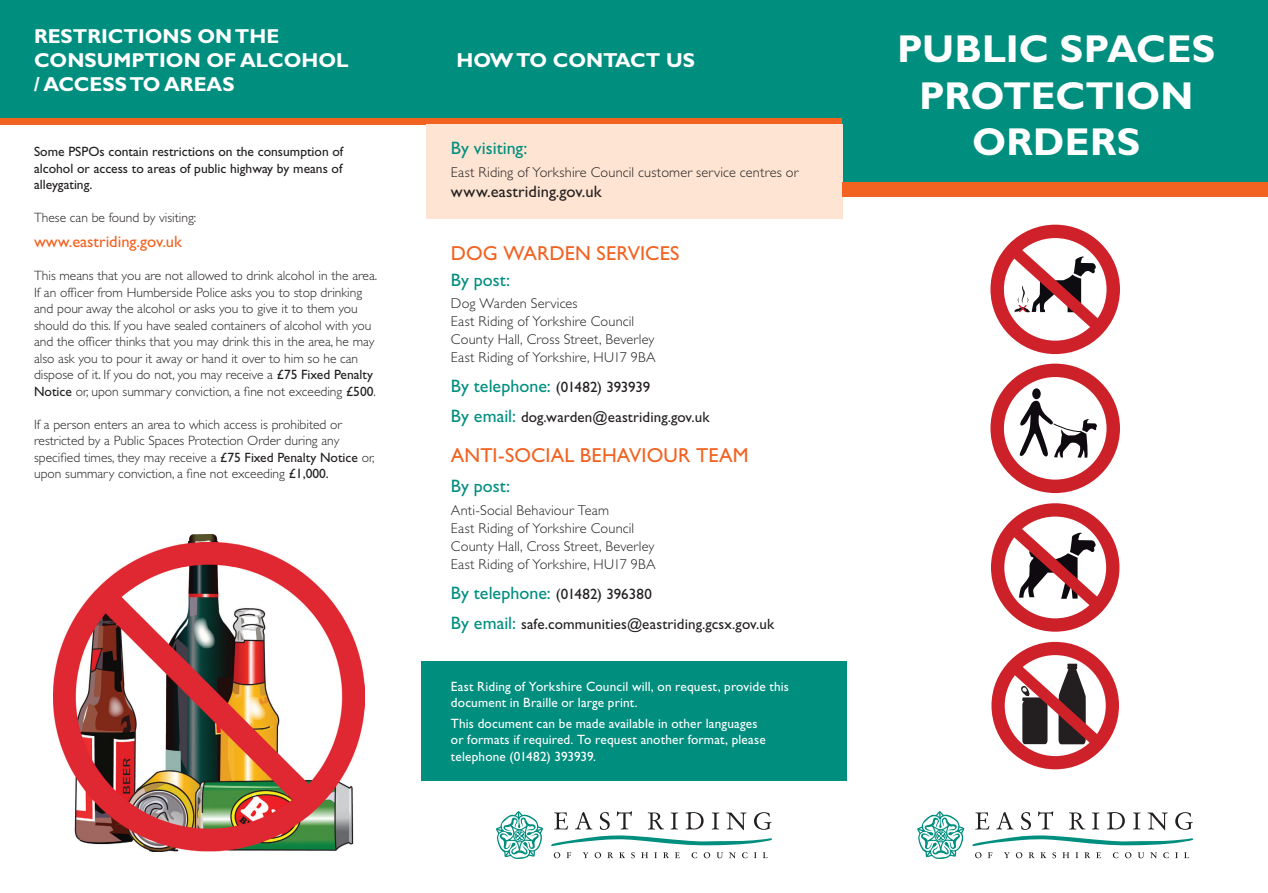
<style>
.page{position:relative;width:1268px;height:893px;background:#fff}
.page>*{position:absolute;margin:0;border:0;box-sizing:border-box;transform-origin:0 0}
.t1{font:700 39px/46.5px "Gill Sans Std";color:#fff;text-align:center}
.t2{font:700 20.25px/24.3px "Gill Sans Std";color:#fff}
.t3{font:20.25px "Gill Sans Std";letter-spacing:.005em;color:#f26221}
.t4{font:18px "Gill Sans Std";color:#008e7f}
.t5{font:16.5px "Gill Sans Std";letter-spacing:.005em;color:#231f20}
.Body_Text_2{font:16.5px "Gill Sans Std";color:#f26221}
.t6{font:15px "Gill Sans Std";letter-spacing:.01em;color:#231f20}
.t7{font:15px "Gill Sans Std";letter-spacing:-.01em;color:#231f20}
.Heading_1{font:300 14.25px/18px "Gill Sans Std";letter-spacing:.015em;color:#231f20}
.Body_Text_2-2{font:300 13.5px/16.5px "Gill Sans Std";color:#231f20}
.t8{font:13.5px/16.5px "Gill Sans Std";letter-spacing:.01em;color:#fff}
.Body_Text_2-3{font:13.5px/16.5px "Gill Sans Std";color:#231f20;text-align:justify}
.s1{font-weight:400}
.s2{font-size:18px;color:#008e7f}
</style>
<div class="page">
<div style="left:0;top:92px;width:842px;height:32px;background:linear-gradient(to right,#f26221,#f26221)"></div>
<div style="left:421px;top:661px;width:425px;height:119px;background:#008e7f"></div>
<div style="left:842px;top:0;width:425px;height:183px;background:#008e7f"></div>
<div style="left:0;top:0;width:842px;height:117px;background:#008e7f"></div>
<div style="left:425px;top:124px;width:417px;height:95px;background:#fee4d2"></div>
<div style="left:990px;top:364px;width:129px;height:129px;background:#cd2129;border-radius:50%"></div>
<div style="left:1003px;top:377px;width:103px;height:103px;background:#fff;border-radius:50%"></div>
<div style="left:1032px;top:388px;width:8px;height:11px;background:#0e0a0f;border-radius:50%"></div>
<svg style="left:1019px;top:400px;width:77px;height:58px"></svg>
<svg style="left:917px;top:811px;width:48px;height:48px"></svg>
<svg style="left:972px;top:811px;width:220px;height:35px"></svg>
<svg style="left:975px;top:852px;width:6px;height:6px"></svg>
<svg style="left:988px;top:852px;width:4px;height:6px"></svg>
<svg style="left:1004px;top:852px;width:5px;height:6px"></svg>
<svg style="left:1015px;top:852px;width:7px;height:6px"></svg>
<svg style="left:1028px;top:852px;width:6px;height:6px"></svg>
<svg style="left:1040px;top:852px;width:6px;height:6px"></svg>
<svg style="left:1052px;top:852px;width:3px;height:6px"></svg>
<svg style="left:1062px;top:852px;width:7px;height:6px"></svg>
<svg style="left:1084px;top:852px;width:16px;height:6px"></svg>
<svg style="left:1112px;top:852px;width:6px;height:6px"></svg>
<svg style="left:1125px;top:852px;width:6px;height:6px"></svg>
<svg style="left:1137px;top:852px;width:6px;height:6px"></svg>
<svg style="left:1150px;top:852px;width:6px;height:6px"></svg>
<svg style="left:1163px;top:852px;width:5px;height:6px"></svg>
<svg style="left:1184px;top:852px;width:4px;height:6px"></svg>
<svg style="left:496px;top:811px;width:47px;height:48px"></svg>
<svg style="left:551px;top:811px;width:220px;height:35px"></svg>
<svg style="left:553px;top:852px;width:7px;height:6px"></svg>
<svg style="left:566px;top:852px;width:5px;height:6px"></svg>
<svg style="left:582px;top:852px;width:6px;height:6px"></svg>
<svg style="left:594px;top:852px;width:7px;height:6px"></svg>
<svg style="left:607px;top:852px;width:6px;height:6px"></svg>
<svg style="left:619px;top:852px;width:6px;height:6px"></svg>
<svg style="left:631px;top:852px;width:3px;height:6px"></svg>
<svg style="left:641px;top:852px;width:7px;height:6px"></svg>
<svg style="left:663px;top:852px;width:6px;height:6px"></svg>
<svg style="left:675px;top:852px;width:4px;height:6px"></svg>
<svg style="left:691px;top:852px;width:6px;height:6px"></svg>
<svg style="left:703px;top:852px;width:7px;height:6px"></svg>
<svg style="left:716px;top:852px;width:6px;height:6px"></svg>
<svg style="left:729px;top:852px;width:6px;height:6px"></svg>
<svg style="left:742px;top:852px;width:5px;height:6px"></svg>
<svg style="left:754px;top:852px;width:2px;height:6px"></svg>
<svg style="left:763px;top:852px;width:4px;height:6px"></svg>
<div style="left:990px;top:503px;width:129px;height:129px;background:#cd2129;border-radius:50%"></div>
<div style="left:1004px;top:517px;width:101px;height:101px;background:#fff;border-radius:50%"></div>
<svg style="left:1010px;top:525px;width:88px;height:82px"></svg>
<div style="left:991px;top:642px;width:127px;height:127px;background:#cf2129;border-radius:50%"></div>
<div style="left:1004px;top:655px;width:101px;height:101px;background:#fff;border-radius:50%"></div>
<svg style="left:1010px;top:663px;width:88px;height:81px"></svg>
<div style="left:990px;top:225px;width:129px;height:129px;background:#cf2129;border-radius:50%"></div>
<div style="left:1003px;top:238px;width:103px;height:103px;background:#fff;border-radius:50%"></div>
<svg style="left:1009px;top:246px;width:89px;height:82px"></svg>
<div style="left:842px;top:183px;width:425px;height:14px;background:#f26221"></div>
<img style="left:53px;top:534px;width:311px;height:317px">
<p class="t2" style="left:34px;top:24px;width:316px">RESTRICTIONS ON THE<br>CONSUMPTION OF ALCOHOL / ACCESS TO AREAS</p>
<p class="Body_Text_2-3" style="left:34px;top:144px;width:311px">Some PSPOs contain restrictions on the consumption of alcohol or access to areas of public highway by means of alleygating.</p>
<p class="Body_Text_2-2" style="left:34px;top:210px;width:164px">These can be found by visiting:</p>
<p class="Body_Text_2" style="left:34px;top:232px;width:149px">www.eastriding.gov.uk</p>
<p class="Body_Text_2-2" style="left:34px;top:268px;width:344px">This means that you are not allowed to drink alcohol in the area.<br>If an officer from Humberside Police asks you to stop drinking and pour away the alcohol or asks you to give it to them you should do this. If you have sealed containers of alcohol with you and the officer thinks that you may drink this in the area, he may also ask you to pour it away or hand it over to him so he can dispose of it. If you do not, you may receive a <span class="s1">£75 Fixed Penalty Notice</span> or, upon summary conviction, a fine not exceeding <span class="s1">£500</span>.</p>
<p class="Body_Text_2-2" style="left:34px;top:416px;width:342px">If a person enters an area to which access is prohibited or restricted by a Public Spaces Protection Order during any specified times, they may receive a <span class="s1">£75 Fixed Penalty Notice</span> or, upon summary conviction, a fine not exceeding <span class="s1">£1,000.</span></p>
<p class="t2" style="left:456px;top:48px;width:240px">HOW TO CONTACT US</p>
<p class="t4" style="left:451px;top:137px;width:78px">By visiting:</p>
<p class="Heading_1" style="left:451px;top:164px;width:349px">East Riding of Yorkshire Council customer service centres or</p>
<p class="t5" style="left:451px;top:182px;width:152px">www.eastriding.gov.uk</p>
<p class="t3" style="left:451px;top:241px;width:230px">DOG WARDEN SERVICES</p>
<p class="t4" style="left:451px;top:269px;width:61px">By post:</p>
<p class="Heading_1" style="left:451px;top:294px;width:128px">Dog Warden Services</p>
<p class="Heading_1" style="left:451px;top:312px;width:185px">East Riding of Yorkshire Council</p>
<p class="Heading_1" style="left:451px;top:330px;width:206px">County Hall, Cross Street, Beverley<br>East Riding of Yorkshire, HU17 9BA</p>
<p class="t7" style="left:451px;top:378px;width:201px"><span class="s2">By telephone:</span> (01482) 393939</p>
<p class="t6" style="left:451px;top:408px;width:260px"><span class="s2">By email:</span> dog.warden@eastriding.gov.uk</p>
<p class="t3" style="left:451px;top:444px;width:299px">ANTI-SOCIAL BEHAVIOUR TEAM</p>
<p class="t4" style="left:451px;top:476px;width:61px">By post:</p>
<p class="Heading_1" style="left:451px;top:501px;width:160px">Anti-Social Behaviour Team</p>
<p class="Heading_1" style="left:451px;top:519px;width:185px">East Riding of Yorkshire Council</p>
<p class="Heading_1" style="left:451px;top:537px;width:206px">County Hall, Cross Street, Beverley<br>East Riding of Yorkshire, HU17 9BA</p>
<p class="t6" style="left:451px;top:585px;width:202px"><span class="s2">By telephone:</span> (01482) 396380</p>
<p class="t6" style="left:451px;top:615px;width:325px"><span class="s2">By email:</span> safe.communities@eastriding.gcsx.gov.uk</p>
<p class="t8" style="left:451px;top:678px;width:339px">East Riding of Yorkshire Council will, on request, provide this document in Braille or large print.</p>
<p class="t8" style="left:451px;top:715px;width:316px">This document can be made available in other languages or formats if required. To request another format, please telephone (01482) 393939.</p>
<p class="t1" style="left:896px;top:26px;width:320px">PUBLIC SPACES<br>PROTECTION</p>
<p class="t1" style="left:971px;top:119px;width:170px">ORDERS</p>
</div>
